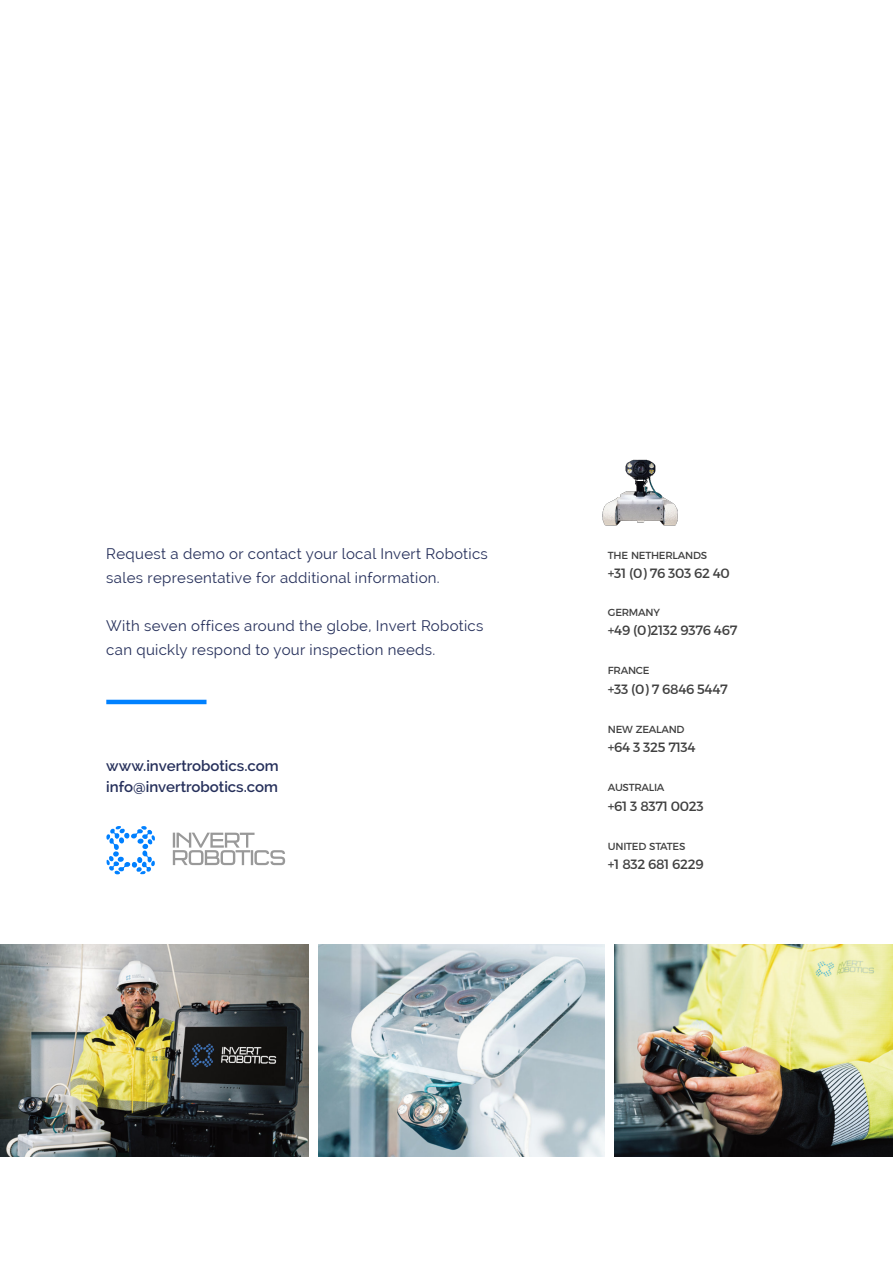
<style>
.page{position:relative;width:893px;height:1263px;background:#fff}
.page>*{position:absolute;margin:0;border:0;box-sizing:border-box;transform-origin:0 0}
.t1{font:15px/24px "Raleway";letter-spacing:.02em;color:#26305b}
.t2{font:600 15px/21px "Raleway";color:#26305b}
.t3{font:13.5px "Montserrat";letter-spacing:-.025em;color:#404040}
.t4{font:10.2px "Montserrat";letter-spacing:-.025em;color:#404040}
</style>
<div class="page">
<svg style="left:106px;top:826px;width:49px;height:48px"></svg>
<svg style="left:173px;top:833px;width:112px;height:32px"></svg>
<img style="left:615px;top:944px;width:278px;height:212px">
<img style="left:602px;top:459px;width:76px;height:67px">
<hr style="left:106px;top:700px;width:100px;height:4px;background:#0081ff">
<img style="left:319px;top:944px;width:286px;height:212px">
<img style="left:0;top:944px;width:309px;height:212px">
<p class="t1" style="left:106px;top:542px;width:383px">Request a demo or contact your local Invert Robotics sales representative for additional information.</p>
<p class="t1" style="left:106px;top:614px;width:379px">With seven offices around the globe, Invert Robotics can quickly respond to your inspection needs.</p>
<p class="t2" style="left:106px;top:755px;width:174px">www.invertrobotics.com info@invertrobotics.com</p>
<p class="t4" style="left:608px;top:549px;width:101px">THE NETHERLANDS</p>
<p class="t3" style="left:608px;top:565px;width:124px">+31 (0) 76 303 62 40</p>
<p class="t4" style="left:608px;top:606px;width:54px">GERMANY</p>
<p class="t3" style="left:608px;top:622px;width:131px">+49 (0)2132 9376 467</p>
<p class="t4" style="left:608px;top:664px;width:43px">FRANCE</p>
<p class="t3" style="left:608px;top:680px;width:121px">+33 (0) 7 6846 5447</p>
<p class="t4" style="left:608px;top:723px;width:78px">NEW ZEALAND</p>
<p class="t3" style="left:608px;top:739px;width:89px">+64 3 325 7134</p>
<p class="t4" style="left:608px;top:781px;width:58px">AUSTRALIA</p>
<p class="t3" style="left:608px;top:797px;width:97px">+61 3 8371 0023</p>
<p class="t4" style="left:608px;top:840px;width:79px">UNITED STATES</p>
<p class="t3" style="left:608px;top:856px;width:97px">+1 832 681 6229</p>
</div>
